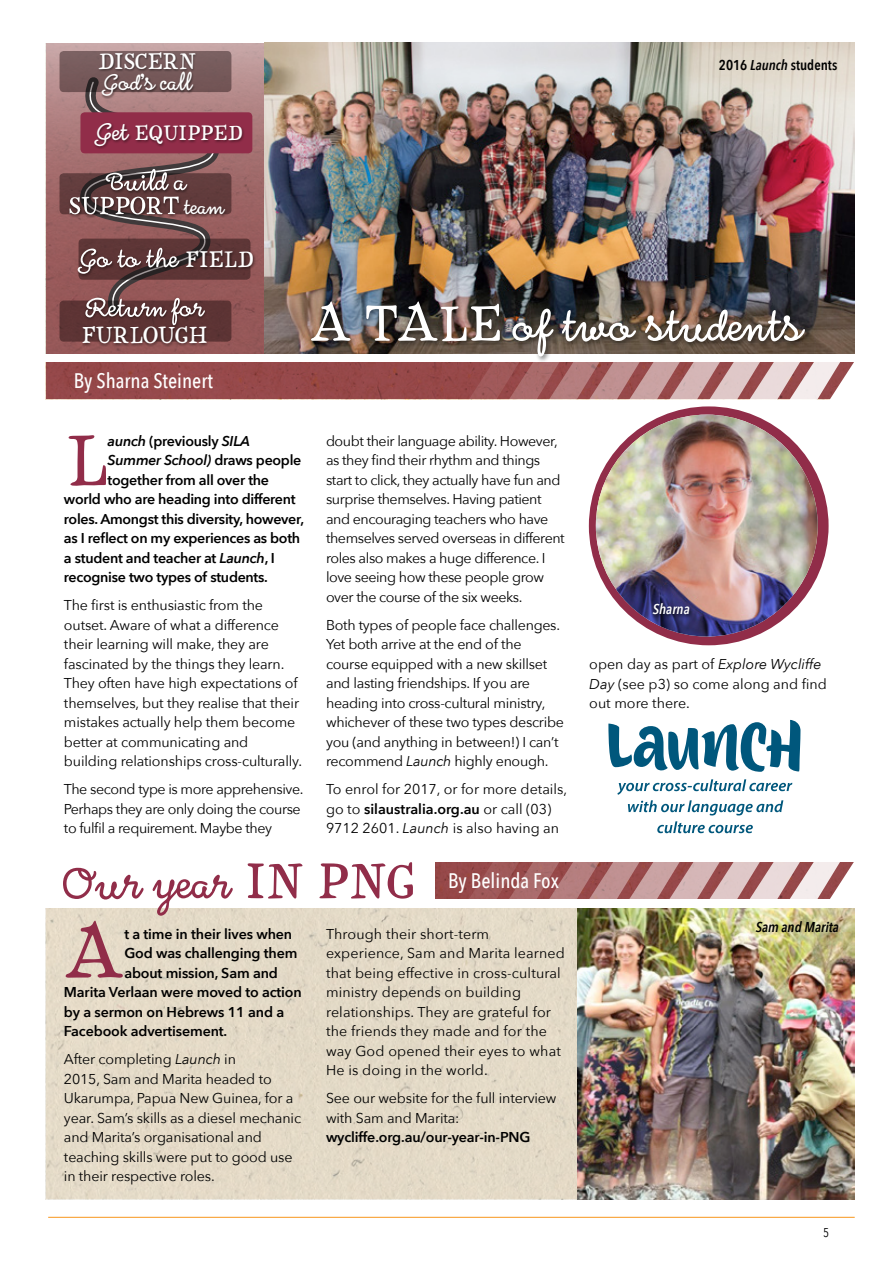
<style>
.page{position:relative;width:893px;height:1263px;background:#fff}
.page>*{position:absolute;margin:0;border:0;box-sizing:border-box;transform-origin:0 0}
.t1{font:152.1px "HMS Gilbert Serif";color:#912d49}
.t2{font:94.5px "HMS Gilbert Script";letter-spacing:-.005em;color:#fff}
.t3{font:94.5px "HMS Gilbert Script";letter-spacing:-.005em;color:#912d49}
.t4{font:54.15px "HMS Gilbert Script";letter-spacing:-.005em;color:#fff}
.t5{font:52.05px "HMS Gilbert Serif";letter-spacing:-.02em;color:#fff}
.t6{font:49.5px "HMS Gilbert Serif";letter-spacing:-.02em;color:#fff}
.t7{font:48px "HMS Gilbert Serif";letter-spacing:-.02em;color:#fff}
.t8{font:47.1px "HMS Gilbert Script";letter-spacing:-.005em;color:#fff}
.t9{font:44.1px "HMS Gilbert Serif";letter-spacing:-.02em;color:#fff}
.t10{font:500 21px "Avenir Next Condensed";color:#fff}
.t11{font:14.25px/19.5px "Avenir Next";letter-spacing:-.01em;color:#000}
.t12{font:14.25px/19.5px "Avenir Next";letter-spacing:-.03em;color:#000}
.t13{font:600 14.25px "Avenir Next";letter-spacing:-.02em;color:#000}
.t14{font:14.25px/19.5px "Avenir Next";letter-spacing:.01em;color:#000}
.t15{font:italic 600 14.25px "Avenir Next";letter-spacing:-.02em;color:#000}
.t16{font:600 14.25px "Avenir Next Condensed";color:#000}
.t17{font:italic 600 14.25px "Avenir Next Condensed";color:#000}
.t18{font:italic 600 14.25px "Avenir Next Condensed";color:#fff}
.t19{font:12.75px "Avenir Next Condensed";color:#000}
.s1{font-family:"HMS Gilbert Script";font-size:49.95px}
.s2{font-family:"HMS Gilbert Script";font-size:43.95px}
.s3{font-family:"HMS Gilbert Serif";font-size:47.85px}
.s4{font-style:italic}
.s5{font-family:"HMS Gilbert Serif";font-size:105px}
.s6{font-style:normal}
.s7{font-weight:600}
</style>
<div class="page">
<div style="left:589px;top:406px;width:240px;height:239px;background:#912d49;border-radius:50%"></div>
<img style="left:596px;top:415px;width:222px;height:221px;border-radius:111px">
<div style="left:46px;top:908px;width:532px;height:291px;background:#e4dac7"></div>
<div style="left:46px;top:363px;width:422px;height:36px;background:#96494a"></div>
<svg style="left:468px;top:362px;width:386px;height:38px;background:#bb8989"></svg>
<img style="left:46px;top:43px;width:219px;height:310px">
<img style="left:265px;top:43px;width:590px;height:310px">
<img style="left:578px;top:908px;width:277px;height:291px">
<div style="left:308px;top:299px;width:503px;height:63px;background:#000;opacity:.5"></div>
<div style="left:651px;top:602px;width:43px;height:17px;background:#000;opacity:.75"></div>
<svg style="left:68px;top:92px;width:159px;height:209px;background:#956666"></svg>
<div style="left:60px;top:51px;width:171px;height:41px;background:#765a5b;border-radius:4px"></div>
<div style="left:98px;top:52px;width:100px;height:46px;background:#000;opacity:.5"></div>
<div style="left:80px;top:112px;width:172px;height:41px;background:#912d49;border-radius:4px"></div>
<div style="left:93px;top:122px;width:152px;height:27px;background:#000;opacity:.5"></div>
<div style="left:60px;top:173px;width:171px;height:41px;background:#623c3d;border-radius:4px"></div>
<svg style="left:79px;top:239px;width:171px;height:41px;background:#5b3636"></svg>
<div style="left:76px;top:246px;width:180px;height:31px;background:#000;opacity:.5"></div>
<div style="left:60px;top:301px;width:171px;height:41px;background:#5c3334;border-radius:4px"></div>
<img style="left:435px;top:862px;width:33px;height:37px">
<svg style="left:468px;top:862px;width:386px;height:37px;background:#b98687"></svg>
<svg style="left:617px;top:779px;width:175px;height:36px"></svg>
<svg style="left:657px;top:821px;width:96px;height:12px"></svg>
<svg style="left:608px;top:720px;width:192px;height:52px"></svg>
<div style="left:68px;top:168px;width:161px;height:50px;background:#000;opacity:.5"></div>
<div style="left:82px;top:297px;width:128px;height:50px;background:#000;opacity:.5"></div>
<hr style="left:48px;top:1217px;width:807px;height:1px;background:#f8961c">
<h3 class="t7" style="left:97px;top:24px;width:101px">DISCERN</h3>
<h3 class="t8" style="left:102px;top:46px;width:92px">God's call</h3>
<h3 class="t9" style="left:95px;top:99px;width:150px"><span class="s1">Get</span> EQUIPPED</h3>
<h3 class="t4" style="left:106px;top:140px;width:82px">Build a</h3>
<h3 class="t5" style="left:68px;top:166px;width:158px">SUPPORT <span class="s2">team</span></h3>
<h3 class="t4" style="left:78px;top:217px;width:178px">Go to the <span class="s3">FIELD</span></h3>
<h3 class="t4" style="left:85px;top:266px;width:120px">Return for</h3>
<h3 class="t6" style="left:81px;top:297px;width:129px">FURLOUGH</h3>
<h3 class="t10" style="left:74px;top:368px;width:141px">By Sharna Steinert</h3>
<p class="t16" style="left:719px;top:56px;width:120px">2016 <span class="s4">Launch</span> students</p>
<h2 class="t2" style="left:310px;top:253px;width:494px"><span class="s5">A TALE</span> of two students</h2>
<h1 class="t1" style="left:64px;top:343px;width:48px">L</h1>
<p class="t13" style="left:108px;top:432px;width:144px"><span class="s4">aunch</span> (previously <span class="s4">SILA</span></p>
<p class="t15" style="left:108px;top:452px;width:195px">Summer School) <span class="s6">draws people</span></p>
<p class="t13" style="left:108px;top:471px;width:163px">together from all over the</p>
<p class="t13" style="left:64px;top:491px;width:233px">world who are heading into different</p>
<p class="t13" style="left:64px;top:510px;width:242px">roles. Amongst this diversity, however,</p>
<p class="t13" style="left:64px;top:530px;width:238px">as I reflect on my experiences as both</p>
<p class="t13" style="left:64px;top:549px;width:212px">a student and teacher at <span class="s4">Launch</span>, I</p>
<p class="t13" style="left:64px;top:569px;width:205px">recognise two types of students.</p>
<p class="t11" style="left:64px;top:596px;width:240px">The first is enthusiastic from the outset. Aware of what a difference their learning will make, they are fascinated by the things they learn.<br>They often have high expectations of themselves, but they realise that their mistakes actually help them become better at communicating and building relationships cross-culturally.</p>
<p class="t12" style="left:64px;top:780px;width:241px">The second type is more apprehensive.<br>Perhaps they are only doing the course to fulfil a requirement. Maybe they</p>
<p class="t12" style="left:326px;top:431px;width:240px">doubt their language ability. However, as they find their rhythm and things start to click, they actually have fun and surprise themselves. Having patient and encouraging teachers who have themselves served overseas in different roles also makes a huge difference. I love seeing how these people grow over the course of the six weeks.</p>
<p class="t11" style="left:326px;top:615px;width:240px">Both types of people face challenges.<br>Yet both arrive at the end of the course equipped with a new skillset and lasting friendships. If you are heading into cross-cultural ministry, whichever of these two types describe you (and anything in between!) I can’t recommend <span class="s4">Launch</span> highly enough.</p>
<p class="t11" style="left:326px;top:780px;width:243px">To enrol for 2017, or for more details, go to <span class="s7">silaustralia.org.au</span> or call (03)<br>9712 2601. <span class="s4">Launch</span> is also having an</p>
<h2 class="t3" style="left:63px;top:810px;width:355px">Our year <span class="s5">IN PNG</span></h2>
<h3 class="t10" style="left:448px;top:868px;width:112px">By Belinda Fox</h3>
<p class="t14" style="left:326px;top:924px;width:240px">Through their short-term experience, Sam and Marita learned that being effective in cross-cultural ministry depends on building relationships. They are grateful for the friends they made and for the way God opened their eyes to what<br>He is doing in the world.</p>
<p class="t11" style="left:326px;top:1088px;width:232px">See our website for the full interview with Sam and Marita:</p>
<p class="t13" style="left:326px;top:1128px;width:206px">wycliffe.org.au/our-year-in-PNG</p>
<h1 class="t1" style="left:64px;top:836px;width:63px">A</h1>
<p class="t13" style="left:124px;top:925px;width:169px">t a time in their lives when</p>
<p class="t13" style="left:124px;top:944px;width:175px">God was challenging them</p>
<p class="t13" style="left:124px;top:964px;width:155px">about mission, Sam and</p>
<p class="t13" style="left:64px;top:983px;width:239px">Marita Verlaan were moved to action</p>
<p class="t13" style="left:64px;top:1003px;width:222px">by a sermon on Hebrews 11 and a</p>
<p class="t13" style="left:64px;top:1022px;width:165px">Facebook advertisement.</p>
<p class="t11" style="left:64px;top:1049px;width:239px">After completing <span class="s4">Launch</span> in<br>2015, Sam and Marita headed to<br>Ukarumpa, Papua New Guinea, for a year. Sam’s skills as a diesel mechanic and Marita’s organisational and teaching skills were put to good use in their respective roles.</p>
<p class="t18" style="left:653px;top:601px;width:38px">Sharna</p>
<p class="t11" style="left:589px;top:654px;width:239px">open day as part of <span class="s4">Explore Wycliffe<br>Day</span> (see p3) so come along and find out more there.</p>
<p class="t17" style="left:756px;top:918px;width:85px">Sam and Marita</p>
<p class="t19" style="left:823px;top:1225px;width:7px">5</p>
</div>
